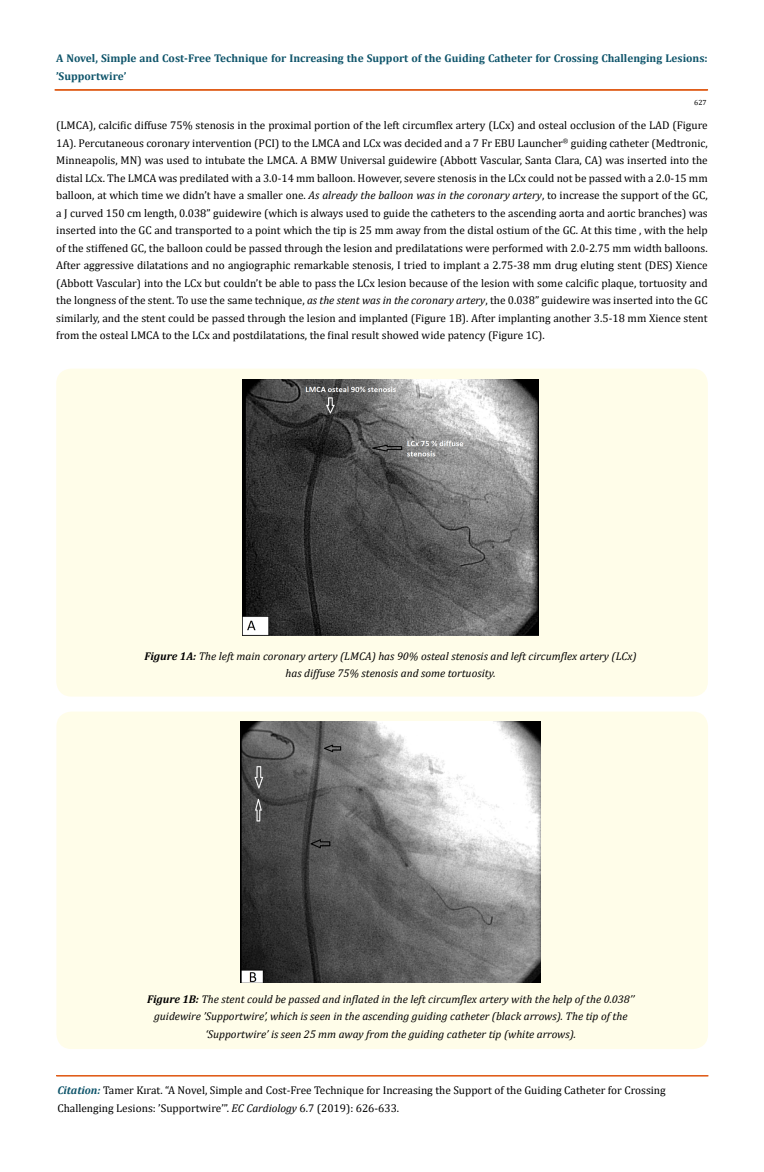
<style>
.page{position:relative;width:764px;height:1172px;background:#fff}
.page>*{position:absolute;margin:0;border:0;box-sizing:border-box;transform-origin:0 0}
.t1{font:11.25px/17.5px "Cambria";color:#000}
.t2{font:italic 11.25px/17.5px "Cambria";color:#000;text-align:center}
.t3{font:700 11.25px/17.5px "Cambria";color:#0e546a}
.t4{font:7.5px "Cambria";color:#000}
.s1{font-style:italic}
.s2{font-weight:700}
.s3{font-weight:700;font-style:italic;color:#0e546a}
</style>
<div class="page">
<div style="left:55px;top:90px;width:653px;height:1px;border:1px solid #e05d1a"></div>
<div style="left:56px;top:1075px;width:652px;height:1px;border:1px solid #e05d1a"></div>
<div style="left:56px;top:368px;width:652px;height:328px;background:#fffde9;border-radius:15px"></div>
<img style="left:243px;top:379px;width:295px;height:256px">
<div style="left:56px;top:711px;width:652px;height:337px;background:#fffde9;border-radius:15px"></div>
<img style="left:240px;top:721px;width:301px;height:261px">
<p class="t3" style="left:56px;top:49px;width:653px">A Novel, Simple and Cost-Free Technique for Increasing the Support of the Guiding Catheter for Crossing Challenging Lesions: ’Supportwire’</p>
<p class="t4" style="left:694px;top:98px;width:14px">627</p>
<p class="t1" style="left:56px;top:116px;width:653px;text-align:justify">(LMCA), calcific diffuse 75% stenosis in the proximal portion of the left circumflex artery (LCx) and osteal occlusion of the LAD (Figure 1A). Percutaneous coronary intervention (PCI) to the LMCA and LCx was decided and a 7 Fr EBU Launcher<sup>®</sup> guiding catheter (Medtronic, Minneapolis, MN) was used to intubate the LMCA. A BMW Universal guidewire (Abbott Vascular, Santa Clara, CA) was inserted into the distal LCx. The LMCA was predilated with a 3.0-14 mm balloon. However, severe stenosis in the LCx could not be passed with a 2.0-15 mm balloon, at which time we didn’t have a smaller one. <span class="s1">As already the balloon was in the coronary artery</span>, to increase the support of the GC, a J curved 150 cm length, 0.038” guidewire (which is always used to guide the catheters to the ascending aorta and aortic branches) was inserted into the GC and transported to a point which the tip is 25 mm away from the distal ostium of the GC. At this time , with the help of the stiffened GC, the balloon could be passed through the lesion and predilatations were performed with 2.0-2.75 mm width balloons.<br>After aggressive dilatations and no angiographic remarkable stenosis, I tried to implant a 2.75-38 mm drug eluting stent (DES) Xience (Abbott Vascular) into the LCx but couldn’t be able to pass the LCx lesion because of the lesion with some calcific plaque, tortuosity and the longness of the stent. To use the same technique, <span class="s1">as the stent was in the coronary artery</span>, the 0.038” guidewire was inserted into the GC similarly, and the stent could be passed through the lesion and implanted (Figure 1B). After implanting another 3.5-18 mm Xience stent from the osteal LMCA to the LCx and postdilatations, the final result showed wide patency (Figure 1C).</p>
<p class="t2" style="left:144px;top:646px;width:494px"><span class="s2">Figure 1A:</span> The left main coronary artery (LMCA) has 90% osteal stenosis and left circumflex artery (LCx) has diffuse 75% stenosis and some tortuosity.</p>
<p class="t2" style="left:147px;top:989px;width:489px"><span class="s2">Figure 1B:</span> The stent could be passed and inflated in the left circumflex artery with the help of the 0.038’’ guidewire ’Supportwire’, which is seen in the ascending guiding catheter (black arrows). The tip of the ‘Supportwire’ is seen 25 mm away from the guiding catheter tip (white arrows).</p>
<p class="t1" style="left:57px;top:1081px;width:610px"><span class="s3">Citation:</span> Tamer Kırat. “A Novel, Simple and Cost-Free Technique for Increasing the Support of the Guiding Catheter for Crossing<br>Challenging Lesions: ’Supportwire’”. <span class="s1">EC Cardiology</span> 6.7 (2019): 626-633.</p>
</div>
